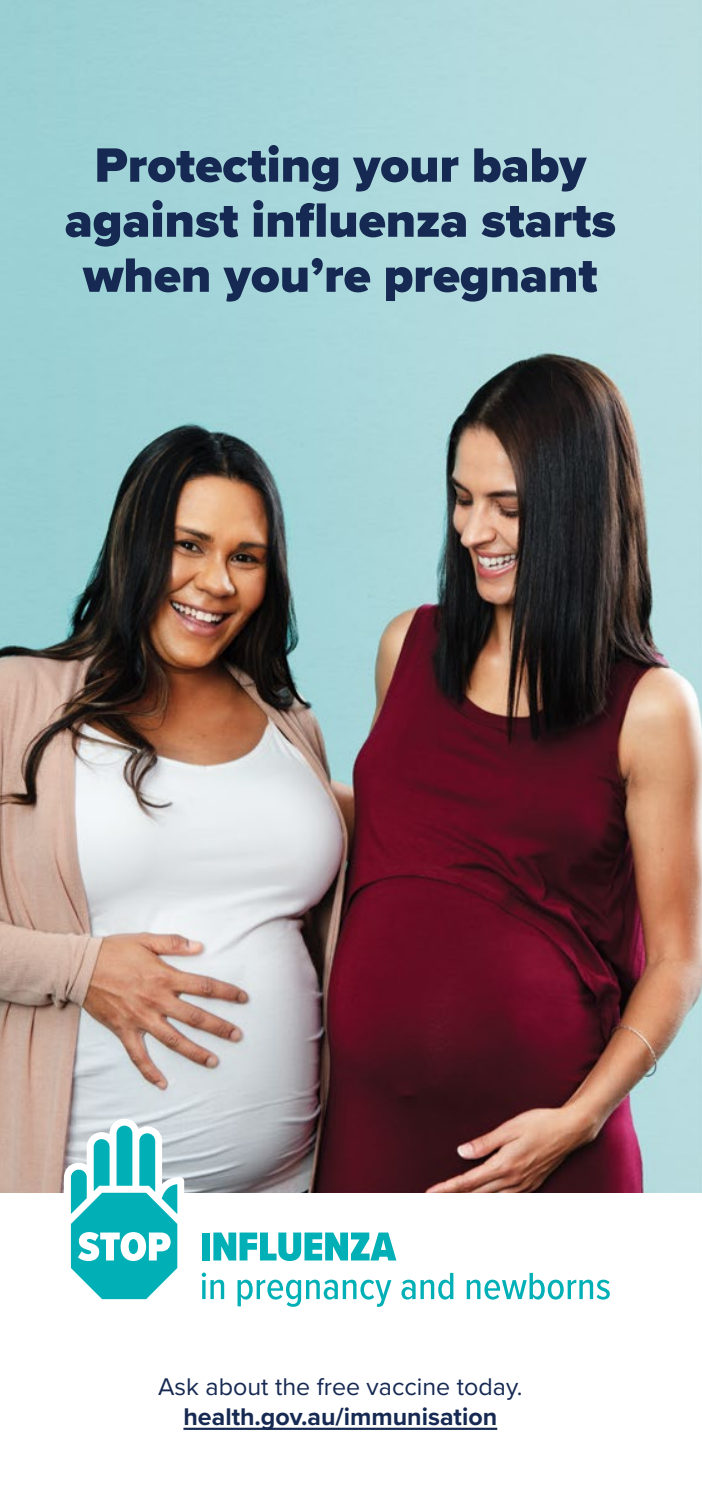
<style>
.page{position:relative;width:702px;height:1489px;background:#fff}
.page>*{position:absolute;margin:0;border:0;box-sizing:border-box;transform-origin:0 0}
.HEADERS{font:900 50px/55px "Proxima Nova";color:#162952;text-align:center}
.t1{font:25px "Proxima Nova";color:#162952}
.t2{font:700 25px "Proxima Nova";color:#162952}
</style>
<div class="page">
<img style="left:0;top:0;width:702px;height:1192px">
<svg style="left:64px;top:1118px;width:120px;height:182px"></svg>
<div style="left:202px;top:1232px;width:8px;height:28px;background:#00b0b6"></div>
<svg style="left:213px;top:1232px;width:183px;height:28px"></svg>
<svg style="left:202px;top:1272px;width:22px;height:26px"></svg>
<svg style="left:237px;top:1279px;width:154px;height:27px"></svg>
<svg style="left:401px;top:1272px;width:52px;height:27px"></svg>
<svg style="left:466px;top:1272px;width:143px;height:27px"></svg>
<hr style="left:183px;top:1427px;width:314px;height:2px;background:#162952">
<p class="HEADERS" style="left:65px;top:137px;width:552px">Protecting your baby against influenza starts when you’re pregnant</p>
<p class="t1" style="left:158px;top:1368px;width:366px">Ask about the free vaccine today.</p>
<p class="t2" style="left:183px;top:1398px;width:315px">health.gov.au/immunisation</p>
</div>
